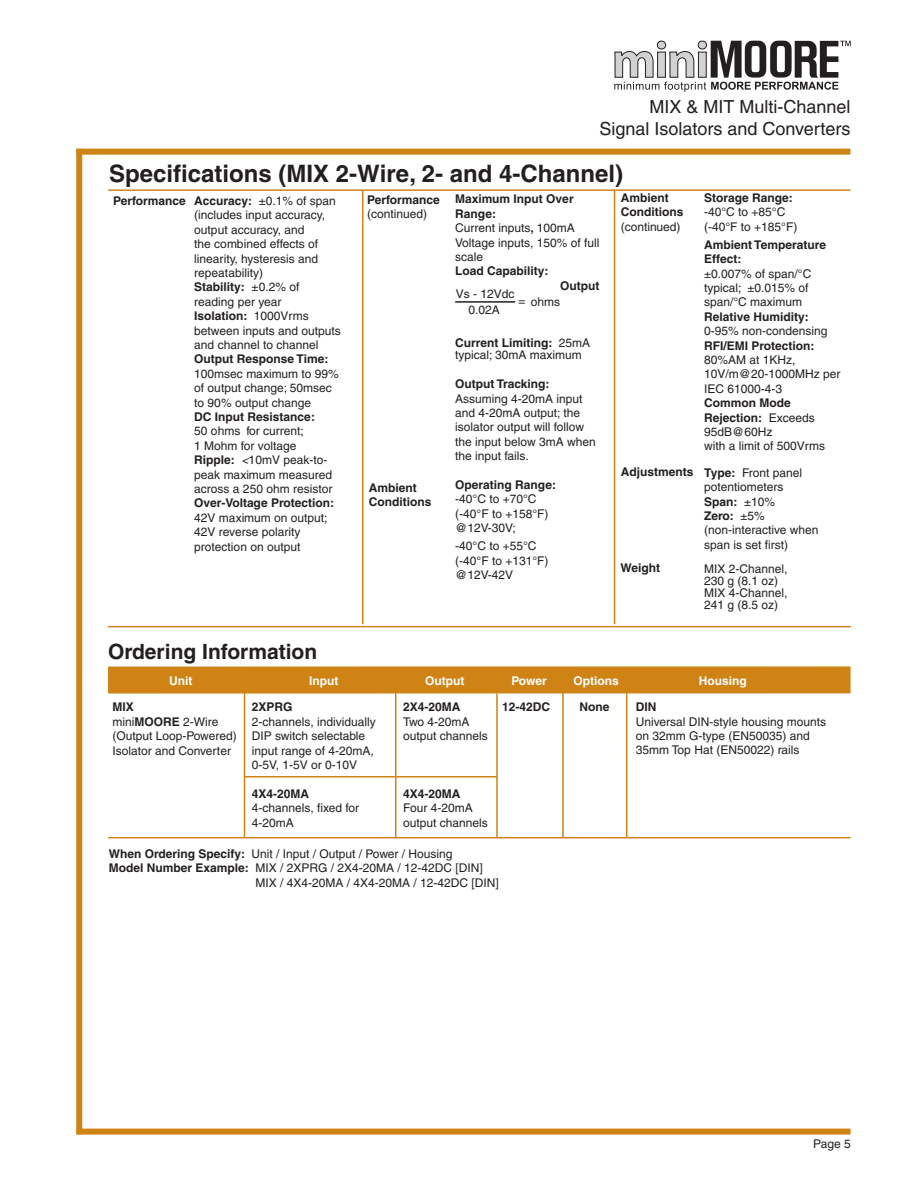
<style>
.page{position:relative;width:918px;height:1188px;background:#fff}
.page>*{position:absolute;margin:0;border:0;box-sizing:border-box;transform-origin:0 0}
.Heading_Level_1{font:700 24px "Helvetica";color:#231f20}
.Heading_Level_1-2{font:700 21px "Helvetica";color:#231f20}
.t1{font:18px/21.6px "Helvetica";color:#231f20;text-align:right}
.table_text{font:12px/14.4px "Helvetica";color:#231f20}
.Body_Text{font:12px/14.4px "Helvetica";color:#231f20}
.table_text-2{font:700 12px/14.4px "Helvetica";color:#231f20}
.Body_Text-2{font:700 12px/14.4px "Helvetica";color:#231f20}
.Heading_Level_1-3{font:700 12px "Helvetica";color:#fff}
.s1{font-weight:700}
.s2{font-style:italic}
.s3{font-weight:400}
</style>
<div class="page">
<div style="left:76px;top:149px;width:6px;height:985px;background:#d08315"></div>
<div style="left:76px;top:1129px;width:775px;height:6px;background:#d08315"></div>
<div style="left:76px;top:149px;width:775px;height:6px;background:#d08315"></div>
<svg style="left:614px;top:41px;width:237px;height:51px"></svg>
<div style="left:108px;top:666px;width:743px;height:28px;background:#d08315"></div>
<hr style="left:244px;top:693px;width:1px;height:145px;background:#d08315">
<hr style="left:395px;top:693px;width:1px;height:144px;background:#d08315">
<hr style="left:562px;top:693px;width:2px;height:145px;background:#d08315">
<hr style="left:496px;top:694px;width:2px;height:144px;background:#d08315">
<hr style="left:626px;top:692px;width:1px;height:146px;background:#d08315">
<hr style="left:108px;top:837px;width:743px;height:1px;background:#d08315">
<hr style="left:614px;top:190px;width:1px;height:434px;background:#d08315">
<hr style="left:108px;top:189px;width:743px;height:2px;background:#d08315">
<hr style="left:455px;top:301px;width:60px;height:2px;background:#231f20">
<hr style="left:245px;top:776px;width:252px;height:2px;background:#d08315">
<hr style="left:108px;top:626px;width:743px;height:1px;background:#d08315">
<hr style="left:362px;top:190px;width:1px;height:434px;background:#d08315">
<h3 class="t1" style="left:600px;top:96px;width:253px">MIX &amp; MIT Multi-Channel<br>Signal Isolators and Converters</h3>
<p class="Heading_Level_1" style="left:109px;top:159px;width:516px">Specifications (MIX 2-Wire, 2- and 4-Channel)</p>
<p class="table_text" style="left:194px;top:193px;width:148px"><span class="s1">Accuracy:</span> ±0.1% of span (includes input accuracy, output accuracy, and<br>the combined effects of linearity, hysteresis and repeatability)<br><span class="s1">Stability:</span> ±0.2% of reading per year<br><span class="s1">Isolation:</span> 1000Vrms between inputs and outputs and channel to channel<br><span class="s1">Output Response Time:<br></span>100msec maximum to 99% of output change; 50msec to 90% output change<br><span class="s1">DC Input Resistance:</span></p>
<p class="table_text" style="left:194px;top:424px;width:111px">50 ohms for current;<br>1 Mohm for voltage</p>
<p class="table_text" style="left:194px;top:453px;width:141px"><span class="s1">Ripple:</span> <span class="s2">&lt;</span>10mV peak-to&shy;peak maximum measured across a 250 ohm resistor<br><span class="s1">Over-Voltage Protection:</span></p>
<p class="table_text" style="left:194px;top:510px;width:135px">42V maximum on output;<br>42V reverse polarity protection on output</p>
<p class="Body_Text-2" style="left:621px;top:190px;width:64px">Ambient<br>Conditions <span class="s3">(continued)</span></p>
<p class="Body_Text" style="left:704px;top:190px;width:95px"><span class="s1">Storage Range: </span>-40°C to +85°C (-40°F to +185°F)</p>
<p class="table_text-2" style="left:704px;top:237px;width:124px">Ambient Temperature</p>
<p class="table_text-2" style="left:704px;top:252px;width:39px">Effect:</p>
<p class="table_text" style="left:704px;top:266px;width:109px">±0.007% of span/°C typical; ±0.015% of span/°C maximum</p>
<p class="table_text-2" style="left:704px;top:309px;width:106px">Relative Humidity:</p>
<p class="table_text" style="left:704px;top:324px;width:125px">0-95% non-condensing</p>
<p class="table_text" style="left:704px;top:338px;width:138px"><span class="s1">RFI/EMI Protection:<br></span>80%AM at 1KHz,<br>10V/m@20-1000MHz per<br>IEC 61000-4-3</p>
<p class="table_text-2" style="left:704px;top:396px;width:88px">Common Mode</p>
<p class="table_text" style="left:704px;top:410px;width:122px"><span class="s1">Rejection:</span> Exceeds<br>95dB@60Hz<br>with a limit of 500Vrms</p>
<p class="table_text" style="left:704px;top:465px;width:100px"><span class="s1">Type:</span> Front panel potentiometers</p>
<p class="table_text-2" style="left:704px;top:494px;width:73px">Span: <span class="s3">±10%</span></p>
<p class="table_text-2" style="left:704px;top:508px;width:62px">Zero: <span class="s3">±5%</span></p>
<p class="table_text" style="left:704px;top:523px;width:116px">(non-interactive when</p>
<p class="table_text" style="left:704px;top:537px;width:86px">span is set first)</p>
<p class="table_text" style="left:704px;top:563px;width:85px;line-height:12px">MIX 2-Channel,<br>230 g (8.1 oz)</p>
<p class="table_text" style="left:704px;top:587px;width:85px;line-height:12px">MIX 4-Channel,<br>241 g (8.5 oz)</p>
<p class="table_text-2" style="left:455px;top:192px;width:121px">Maximum Input Over<br>Range:<br><span class="s3">Current inputs</span>, <span class="s3">100mA</span></p>
<p class="table_text" style="left:455px;top:235px;width:146px">Voltage inputs, 150% of full scale</p>
<p class="table_text-2" style="left:455px;top:264px;width:95px">Load Capability:</p>
<p class="table_text" style="left:456px;top:286px;width:60px;line-height:15.5px;text-align:center">Vs - 12Vdc<br>0.02A</p>
<p class="table_text" style="left:518px;top:294px;width:43px">= ohms</p>
<p class="Body_Text-2" style="left:113px;top:193px;width:74px">Performance</p>
<p class="Body_Text-2" style="left:367px;top:192px;width:74px">Performance <span class="s3">(continued)</span></p>
<p class="table_text-2" style="left:560px;top:278px;width:41px">Output</p>
<p class="table_text" style="left:455px;top:337px;width:136px;line-height:12px"><span class="s1">Current Limiting:</span> 25mA typical; 30mA maximum</p>
<p class="Body_Text" style="left:455px;top:377px;width:142px"><span class="s1">Output Tracking:<br></span>Assuming 4-20mA input and 4-20mA output; the isolator output will follow the input below 3mA when the input fails.</p>
<p class="Body_Text" style="left:455px;top:478px;width:102px"><span class="s1">Operating Range: </span>-40°C to +70°C (-40°F to +158°F) @12V-30V;</p>
<p class="Body_Text" style="left:455px;top:539px;width:95px">-40°C to +55°C (-40°F to +131°F) @12V-42V</p>
<p class="Body_Text-2" style="left:621px;top:465px;width:74px">Adjustments</p>
<p class="Body_Text-2" style="left:369px;top:480px;width:64px">Ambient<br>Conditions</p>
<p class="Body_Text-2" style="left:621px;top:561px;width:41px">Weight</p>
<p class="Heading_Level_1-2" style="left:108px;top:639px;width:211px">Ordering Information</p>
<p class="Heading_Level_1-3" style="left:169px;top:673px;width:25px">Unit</p>
<p class="Heading_Level_1-3" style="left:309px;top:673px;width:31px">Input</p>
<p class="Heading_Level_1-3" style="left:425px;top:673px;width:41px">Output</p>
<p class="Heading_Level_1-3" style="left:511px;top:673px;width:37px">Power</p>
<p class="Heading_Level_1-3" style="left:573px;top:673px;width:47px">Options</p>
<p class="Heading_Level_1-3" style="left:699px;top:673px;width:49px">Housing</p>
<p class="Body_Text" style="left:112px;top:700px;width:126px"><span class="s1">MIX<br></span>mini<span class="s1">MOORE</span> 2-Wire (Output Loop-Powered)<br>Isolator and Converter</p>
<p class="Body_Text-2" style="left:252px;top:700px;width:42px">2XPRG</p>
<p class="Body_Text-2" style="left:502px;top:700px;width:50px">12-42DC</p>
<p class="Body_Text-2" style="left:580px;top:700px;width:31px">None</p>
<p class="Body_Text" style="left:636px;top:700px;width:192px"><span class="s1">DIN<br></span>Universal DIN-style housing mounts on 32mm G-type (EN50035) and<br>35mm Top Hat (EN50022) rails</p>
<p class="Body_Text" style="left:403px;top:700px;width:86px"><span class="s1">2X4-20MA<br></span>Two 4-20mA output channels</p>
<p class="Body_Text" style="left:252px;top:714px;width:125px">2-channels, individually<br>DIP switch selectable input range of 4-20mA,<br>0-5V, 1-5V or 0-10V</p>
<p class="Body_Text" style="left:252px;top:786px;width:109px"><span class="s1">4X4-20MA<br></span>4-channels, fixed for<br>4-20mA</p>
<p class="Body_Text" style="left:403px;top:786px;width:86px"><span class="s1">4X4-20MA<br></span>Four 4-20mA output channels</p>
<p class="Body_Text" style="left:109px;top:846px;width:345px"><span class="s1">When Ordering Specify:</span> Unit / Input / Output / Power / Housing</p>
<p class="Body_Text" style="left:109px;top:861px;width:376px"><span class="s1">Model Number Example:</span> MIX / 2XPRG / 2X4-20MA / 12-42DC [DIN]</p>
<p class="Body_Text" style="left:256px;top:875px;width:245px">MIX / 4X4-20MA / 4X4-20MA / 12-42DC [DIN]</p>
<p class="table_text" style="left:813px;top:1137px;width:39px">Page 5</p>
</div>
